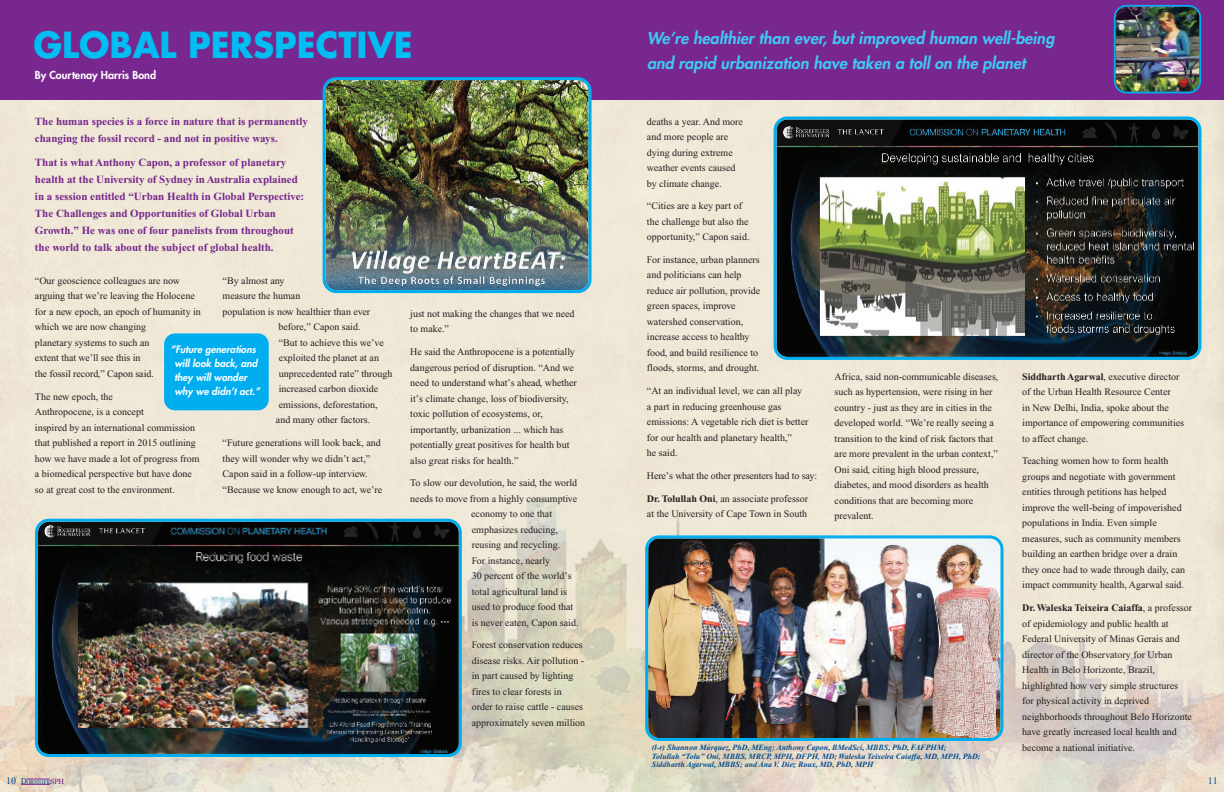
<style>
.page{position:relative;width:1224px;height:792px;background:#fff}
.page>*{position:absolute;margin:0;border:0;box-sizing:border-box;transform-origin:0 0}
.t1{font:700 35px "Futura";color:#01bdf2}
.t2{font:italic 800 16px/25px "Futura";letter-spacing:.005em;color:#40c7f4}
.t3{font:700 11px/17px "Times New Roman";color:#77278d}
.t4{font:800 10.8px "Futura";color:#fff}
.t5{font:10px/15.5px "Times New Roman";color:#231f20}
.t6{font:italic 800 10px/14px "Futura";letter-spacing:.005em;color:#fff}
.t7{font:10px "Times New Roman";color:#004b8f}
.t8{font:italic 700 8px/8.5px "Times New Roman";color:#004b8f}
.t9{font:5.5px "Georgia";color:#004b8f}
.s1{font-weight:700}
.s2{font-family:"Lucida Grande";font-weight:400;font-style:normal}
.s3{font-size:8.7px}
.s4{font-size:7.5px;color:#77278d}
</style>
<div class="page">
<img style="left:0;top:99px;width:1224px;height:693px">
<div style="left:0;top:0;width:612px;height:99px;background:#77278d"></div>
<div style="left:612px;top:0;width:612px;height:99px;background:#77278d"></div>
<svg style="left:21px;top:779px;width:29px;height:6px"></svg>
<img style="left:1114px;top:5px;width:87px;height:88px">
<img style="left:35px;top:519px;width:427px;height:238px">
<img style="left:323px;top:77px;width:269px;height:216px">
<div style="left:164px;top:333px;width:105px;height:77px;background:#00aeef;border-radius:11px"></div>
<img style="left:645px;top:535px;width:359px;height:206px">
<img style="left:774px;top:116px;width:428px;height:244px">
<h1 class="t1" style="left:33px;top:29px;width:381px">GLOBAL PERSPECTIVE</h1>
<h2 class="t2" style="left:647px;top:26px;width:409px">We’re healthier than ever, but improved human well-being and rapid urbanization have taken a toll on the planet</h2>
<p class="t4" style="left:35px;top:69px;width:123px">By Courtenay Harris Bond</p>
<p class="t3" style="left:35px;top:114px;width:274px">The human species is a force in nature that is permanently changing the fossil record - and not in positive ways.</p>
<p class="t3" style="left:35px;top:155px;width:271px">That is what Anthony Capon, a professor of planetary health at the University of Sydney in Australia explained in a session entitled “Urban Health in Global Perspective:<br>The Challenges and Opportunities of Global Urban Growth.” He was one of four panelists from throughout the world to talk about the subject of global health.</p>
<p class="t5" style="left:35px;top:274px;width:168px">“Our geoscience colleagues are now arguing that we’re leaving the Holocene for a new epoch, an epoch of humanity in which we are now changing<br>planetary systems to such an<br>extent that we’ll see this in<br>the fossil record,” Capon said.</p>
<p class="t5" style="left:35px;top:389px;width:166px">The new epoch, the<br>Anthropocene, is a concept<br>inspired by an international commission that published a report in 2015 outlining how we have made a lot of progress from a biomedical perspective but have done so at great cost to the environment.</p>
<p class="t5" style="left:223px;top:274px;width:63px">“By almost any</p>
<p class="t5" style="left:223px;top:289px;width:79px">measure the human</p>
<p class="t5" style="left:223px;top:305px;width:149px">population is now healthier than ever</p>
<p class="t5" style="left:278px;top:320px;width:84px">before,” Capon said.</p>
<p class="t5" style="left:279px;top:336px;width:107px">“But to achieve this we’ve</p>
<p class="t5" style="left:279px;top:351px;width:102px">exploited the planet at an</p>
<p class="t5" style="left:279px;top:367px;width:115px">unprecedented rate” through</p>
<p class="t5" style="left:279px;top:382px;width:101px">increased carbon dioxide</p>
<p class="t5" style="left:279px;top:398px;width:101px">emissions, deforestation,</p>
<p class="t5" style="left:276px;top:413px;width:96px">and many other factors.</p>
<p class="t5" style="left:223px;top:436px;width:161px">“Future generations will look back, and they will wonder why we didn’t act,” Capon said in a follow-up interview. “Because we know enough to act, we’re</p>
<p class="t6" style="left:174px;top:343px;width:87px;text-indent:-4px">“Future generations will look back, and they will wonder why we didn’t act.”</p>
<p class="t5" style="left:410px;top:307px;width:166px">just not making the changes that we need to make.”</p>
<p class="t5" style="left:410px;top:345px;width:168px">He said the Anthropocene is a potentially dangerous period of disruption. “And we need to understand what’s ahead, whether it’s climate change, loss of biodiversity, toxic pollution of ecosystems, or, importantly, urbanization ... which has potentially great positives for health but also great risks for health.”</p>
<p class="t5" style="left:410px;top:476px;width:168px">To slow our devolution, he said, the world</p>
<p class="t5" style="left:410px;top:492px;width:168px">needs to move from a highly consumptive</p>
<p class="t5" style="left:471px;top:507px;width:82px">economy to one that</p>
<p class="t5" style="left:472px;top:523px;width:88px">emphasizes reducing,</p>
<p class="t5" style="left:472px;top:538px;width:90px">reusing and recycling.</p>
<p class="t5" style="left:472px;top:554px;width:80px">For instance, nearly</p>
<p class="t5" style="left:472px;top:569px;width:102px">30 percent of the world’s</p>
<p class="t5" style="left:472px;top:585px;width:97px">total agricultural land is</p>
<p class="t5" style="left:472px;top:600px;width:103px">used to produce food that</p>
<p class="t5" style="left:472px;top:616px;width:108px">is never eaten, Capon said.</p>
<p class="t5" style="left:472px;top:638px;width:115px">Forest conservation reduces disease risks. Air pollution - in part caused by lighting fires to clear forests in order to raise cattle - causes approximately seven million</p>
<p class="t5" style="left:647px;top:114px;width:98px">deaths a year. And more and more people are dying during extreme weather events caused by climate change.</p>
<p class="t5" style="left:647px;top:199px;width:104px">“Cities are a key part of the challenge but also the opportunity,” Capon said.</p>
<p class="t5" style="left:647px;top:253px;width:115px">For instance, urban planners and politicians can help reduce air pollution, provide green spaces, improve watershed conservation, increase access to healthy food, and build resilience to floods, storms, and drought.</p>
<p class="t5" style="left:647px;top:384px;width:163px">“At an individual level, we can all play a part in reducing greenhouse gas emissions: A vegetable rich diet is better for our health and planetary health,”<br>he said.</p>
<p class="t5" style="left:647px;top:469px;width:172px">Here’s what the other presenters had to say:</p>
<p class="t5" style="left:647px;top:491px;width:163px"><span class="s1">Dr. Tolullah Oni</span>, an associate professor at the University of Cape Town in South</p>
<p class="t5" style="left:835px;top:370px;width:165px">Africa, said non-communicable diseases, such as hypertension, were rising in her country - just as they are in cities in the developed world. “We’re really seeing a transition to the kind of risk factors that are more prevalent in the urban context,” Oni said, citing high blood pressure, diabetes, and mood disorders as health conditions that are becoming more prevalent.</p>
<p class="t8" style="left:652px;top:744px;width:330px">(l-r) Shannon Ma<span class="s2">´</span>rquez, PhD, MEng; Anthony Capon, BMedSci, MBBS, PhD, FAFPHM;<br>Tolullah “Tolu” Oni, MBBS, MRCP, MPH, DFPH, MD; Waleska Teixeira Caiaffa, MD, MPH, PhD;<br>Siddharth Agarwal, MBBS; and Ana V. Diez Roux, MD, PhD, MPH</p>
<p class="t5" style="left:1022px;top:370px;width:163px"><span class="s1">Siddharth Agarwal</span>, executive director of the Urban Health Resource Center<br>in New Delhi, India, spoke about the importance of empowering communities to affect change.</p>
<p class="t5" style="left:1022px;top:454px;width:164px">Teaching women how to form health groups and negotiate with government entities through petitions has helped improve the well-being of impoverished populations in India. Even simple measures, such as community members building an earthen bridge over a drain they once had to wade through daily, can impact community health, Agarwal said.</p>
<p class="t5" style="left:1022px;top:601px;width:171px"><span class="s1">Dr.Waleska Teixeira Caiaffa</span>, a professor of epidemiology and public health at Federal University of Minas Gerais and director of the Observatory for Urban Health in Belo Horizonte, Brazil, highlighted how very simple structures for physical activity in deprived neighborhoods throughout Belo Horizonte have greatly increased local health and become a national initiative.</p>
<p class="t7" style="left:6px;top:777px;width:11px">10</p>
<p class="t7" style="left:1208px;top:777px;width:11px">11</p>
<p class="t9" style="left:21px;top:778px;width:45px"><span class="s3">D</span>ORNSIFE<span class="s4">SPH</span></p>
</div>
